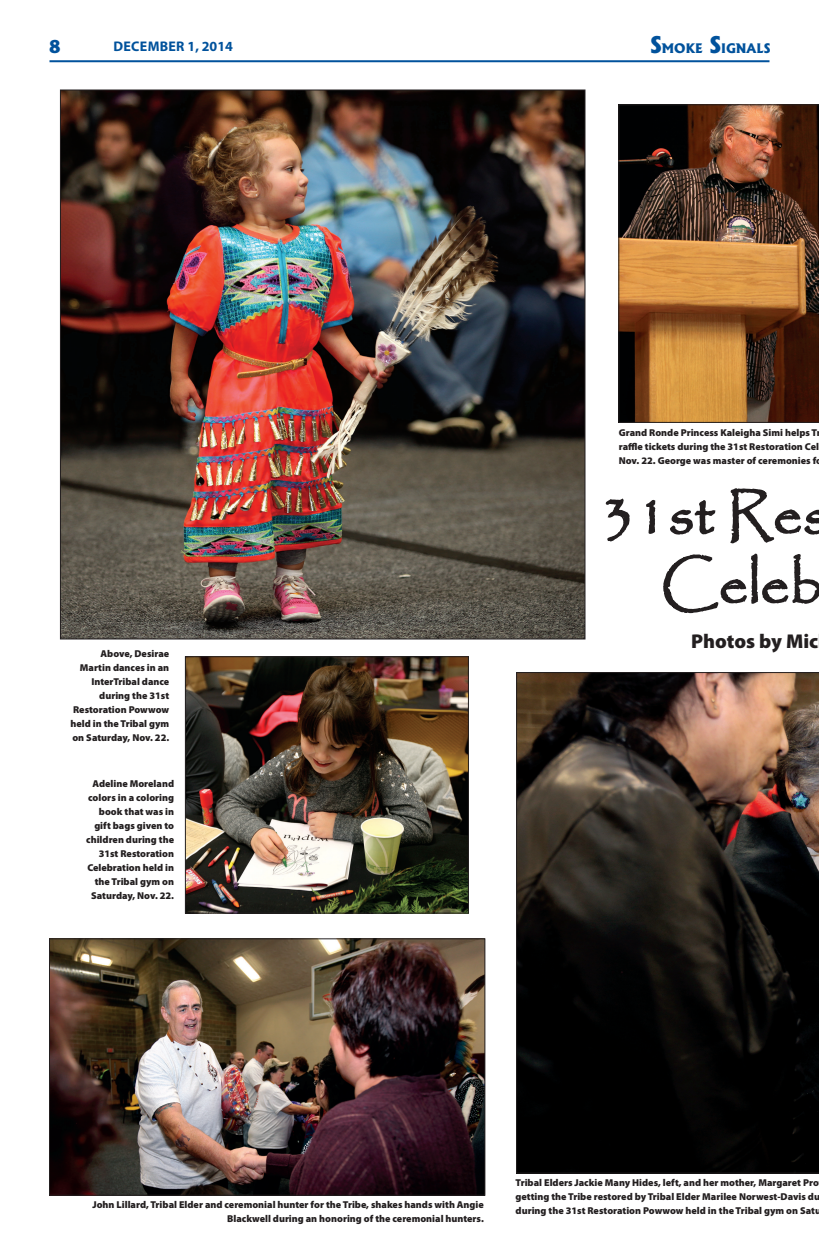
<style>
.page{position:relative;width:819px;height:1260px;background:#fff}
.page>*{position:absolute;margin:0;border:0;box-sizing:border-box;transform-origin:0 0}
.t1{font:58px/69.6px "Papyrus";color:#231f20;text-align:right}
.t2{font:900 20px "Myriad Pro";color:#231f20}
.t3{font:900 20px "Myriad Pro";color:#01529c}
.t4{font:700 14px "Myriad Pro";letter-spacing:.02em;color:#01529c}
.t5{font:800 12.6px "Albertus";color:#01529c}
.t6{font:900 10px/14px "Myriad Pro";color:#231f20;text-align:right}
.s1{font-size:22px}
</style>
<div class="page">
<hr style="left:50px;top:60px;width:720px;height:2px;background:#01529c">
<img style="left:618px;top:104px;width:201px;height:319px">
<img style="left:187px;top:658px;width:280px;height:254px">
<div style="left:185px;top:656px;width:284px;height:258px;border:1px solid #231f20"></div>
<img style="left:51px;top:940px;width:432px;height:254px">
<div style="left:49px;top:938px;width:436px;height:258px;border:1px solid #231f20"></div>
<img style="left:62px;top:91px;width:522px;height:546px">
<svg style="left:605px;top:498px;width:25px;height:44px"></svg>
<svg style="left:646px;top:499px;width:10px;height:35px"></svg>
<svg style="left:670px;top:500px;width:46px;height:35px"></svg>
<svg style="left:730px;top:488px;width:89px;height:56px"></svg>
<svg style="left:663px;top:553px;width:156px;height:61px"></svg>
<svg style="left:516px;top:672px;width:303px;height:502px;background:#271f1a"></svg>
<h2 class="t3" style="left:49px;top:38px;width:13px">8</h2>
<h3 class="t4" style="left:114px;top:41px;width:121px">DECEMBER 1, 2014</h3>
<p class="t5" style="left:650px;top:41px;width:122px"><span class="s1">S</span>MOKE <span class="s1">S</span>IGNALS</p>
<p class="t6" style="left:619px;top:426px;width:203px;text-align:left">Grand Ronde Princess Kaleigha Simi helps Tr raffle tickets during the 31st Restoration Cel<br>Nov. 22. George was master of ceremonies f</p>
<p class="t6" style="left:71px;top:647px;width:100px">Above, Desirae<br>Martin dances in an<br>InterTribal dance during the 31st<br>Restoration Powwow held in the Tribal gym on Saturday, Nov. 22.</p>
<p class="t6" style="left:86px;top:777px;width:89px">Adeline Moreland colors in a coloring book that was in gift bags given to children during the<br>31st Restoration<br>Celebration held in the Tribal gym on<br>Saturday, Nov. 22.</p>
<h1 class="t1" style="left:602px;top:479px;width:228px">31st Res<br>Celeb</h1>
<h2 class="t2" style="left:691px;top:633px;width:129px">Photos by Mic</h2>
<p class="t6" style="left:93px;top:1198px;width:393px">John Lillard, Tribal Elder and ceremonial hunter for the Tribe, shakes hands with Angie<br>Blackwell during an honoring of the ceremonial hunters.</p>
<p class="t6" style="left:516px;top:1176px;width:307px;text-align:left">Tribal Elders Jackie Many Hides, left, and her mother, Margaret Pro getting the Tribe restored by Tribal Elder Marilee Norwest-Davis du during the 31st Restoration Powwow held in the Tribal gym on Satu</p>
</div>
